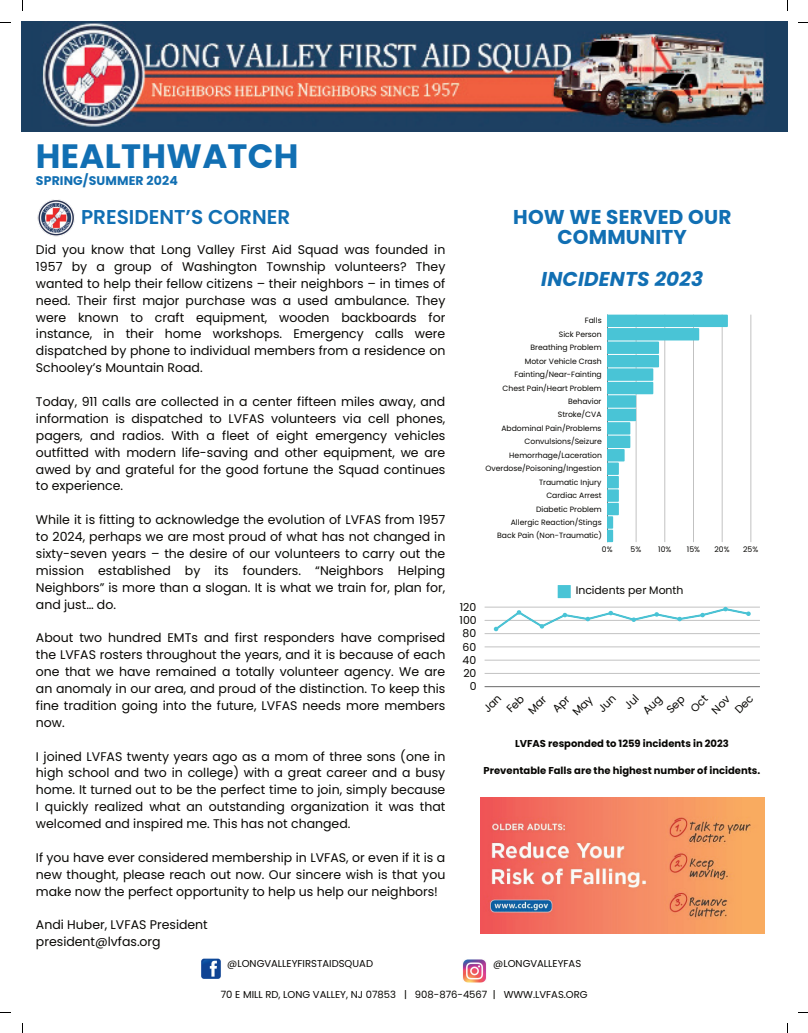
<style>
.page{position:relative;width:808px;height:1033px;background:#fff}
.page>*{position:absolute;margin:0;border:0;box-sizing:border-box;transform-origin:0 0}
.t1{font:700 33.75px "Poppins";letter-spacing:.01em;color:#116fb3}
.t2{font:700 20px/20.6px "Poppins";letter-spacing:.01em;color:#116fb3;text-align:center}
.t3{font:600 20px "Poppins";color:#116fb3}
.t4{font:italic 700 20px "Poppins";letter-spacing:.01em;color:#116fb3}
.t5{font:12.5px/16.9px "Poppins";color:#080704;text-align:justify}
.t6{font:700 12.5px "Poppins";letter-spacing:.01em;color:#116fb3}
.t7{font:10.88px "Poppins";color:#080704}
.t8{font:10px "Poppins";color:#080704}
.t9{font:700 10px "Poppins";color:#080704}
.t10{font:7.62px/13.4px "Poppins";color:#080704;text-align:right}
</style>
<div class="page">
<img style="left:22px;top:22px;width:765px;height:109px">
<img style="left:463px;top:959px;width:23px;height:23px">
<img style="left:201px;top:958px;width:20px;height:21px">
<img style="left:37px;top:199px;width:38px;height:38px">
<hr style="left:750px;top:314px;width:1px;height:228px;background:#000">
<svg style="left:607px;top:314px;width:120px;height:228px"></svg>
<svg style="left:557px;top:585px;width:13px;height:13px"></svg>
<hr style="left:484px;top:686px;width:276px;height:1px;background:#000">
<hr style="left:484px;top:673px;width:276px;height:1px;background:#000">
<hr style="left:484px;top:660px;width:276px;height:1px;background:#000">
<hr style="left:484px;top:646px;width:276px;height:1px;background:#000">
<hr style="left:484px;top:633px;width:276px;height:1px;background:#000">
<hr style="left:484px;top:620px;width:276px;height:1px;background:#000">
<hr style="left:484px;top:607px;width:276px;height:1px;background:#000">
<svg style="left:493px;top:606px;width:257px;height:26px"></svg>
<img style="left:480px;top:797px;width:284px;height:136px">
<h1 class="t1" style="left:36px;top:137px;width:264px">HEALTHWATCH</h1>
<p class="t6" style="left:36px;top:174px;width:143px">SPRING/SUMMER 2024</p>
<h2 class="t3" style="left:81px;top:205px;width:211px">PRESIDENT’S CORNER</h2>
<p class="t5" style="left:36px;top:241px;width:411px">Did you know that Long Valley First Aid Squad was founded in 1957 by a group of Washington Township volunteers? They wanted to help their fellow citizens – their neighbors – in times of need. Their first major purchase was a used ambulance. They were known to craft equipment, wooden backboards for instance, in their home workshops. Emergency calls were dispatched by phone to individual members from a residence on Schooley’s Mountain Road.</p>
<p class="t5" style="left:36px;top:393px;width:411px">Today, 911 calls are collected in a center fifteen miles away, and information is dispatched to LVFAS volunteers via cell phones, pagers, and radios. With a fleet of eight emergency vehicles outfitted with modern life-saving and other equipment, we are awed by and grateful for the good fortune the Squad continues to experience.</p>
<p class="t5" style="left:36px;top:511px;width:411px">While it is fitting to acknowledge the evolution of LVFAS from 1957 to 2024, perhaps we are most proud of what has not changed in sixty-seven years – the desire of our volunteers to carry out the mission established by its founders. “Neighbors Helping Neighbors” is more than a slogan. It is what we train for, plan for, and just… do.</p>
<p class="t5" style="left:36px;top:629px;width:411px">About two hundred EMTs and first responders have comprised the LVFAS rosters throughout the years, and it is because of each one that we have remained a totally volunteer agency. We are an anomaly in our area, and proud of the distinction. To keep this fine tradition going into the future, LVFAS needs more members now.</p>
<p class="t5" style="left:36px;top:747px;width:411px">I joined LVFAS twenty years ago as a mom of three sons (one in high school and two in college) with a great career and a busy home. It turned out to be the perfect time to join, simply because I quickly realized what an outstanding organization it was that welcomed and inspired me. This has not changed.</p>
<p class="t5" style="left:36px;top:849px;width:411px">If you have ever considered membership in LVFAS, or even if it is a new thought, please reach out now. Our sincere wish is that you make now the perfect opportunity to help us help our neighbors!</p>
<p class="t5" style="left:36px;top:916px;width:173px">Andi Huber, LVFAS President president@lvfas.org</p>
<h2 class="t2" style="left:513px;top:206px;width:220px">HOW WE SERVED OUR<br>COMMUNITY</h2>
<h2 class="t4" style="left:541px;top:267px;width:163px">INCIDENTS 2023</h2>
<p class="t10" style="left:485px;top:314px;width:118px">Falls<br>Sick Person<br>Breathing Problem<br>Motor Vehicle Crash<br>Fainting/Near-Fainting<br>Chest Pain/Heart Problem<br>Behavior<br>Stroke/CVA<br>Abdominal Pain/Problems<br>Convulsions/Seizure<br>Hemorrhage/Laceration<br>Overdose/Poisoning/Ingestion<br>Traumatic Injury<br>Cardiac Arrest<br>Diabetic Problem<br>Allergic Reaction/Stings<br>Back Pain (Non-Traumatic)</p>
<p class="t10" style="left:602px;top:542px;width:12px">0%</p>
<p class="t10" style="left:630px;top:542px;width:12px">5%</p>
<p class="t10" style="left:658px;top:542px;width:15px">10%</p>
<p class="t10" style="left:687px;top:542px;width:15px">15%</p>
<p class="t10" style="left:714px;top:542px;width:17px">20%</p>
<p class="t10" style="left:743px;top:542px;width:17px">25%</p>
<p class="t7" style="left:460px;top:601px;width:18px">120</p>
<p class="t7" style="left:459px;top:614px;width:19px">100</p>
<p class="t7" style="left:462px;top:627px;width:15px">80</p>
<p class="t7" style="left:462px;top:640px;width:15px">60</p>
<p class="t7" style="left:462px;top:654px;width:15px">40</p>
<p class="t7" style="left:463px;top:667px;width:15px">20</p>
<p class="t7" style="left:469px;top:680px;width:8px">0</p>
<p class="t7" style="left:575px;top:584px;width:109px">Incidents per Month</p>
<p class="t9" style="left:515px;top:737px;width:215px">LVFAS responded to 1259 incidents in 2023</p>
<p class="t9" style="left:483px;top:764px;width:278px">Preventable Falls are the highest number of incidents.</p>
<p class="t8" style="left:227px;top:958px;width:147px">@LONGVALLEYFIRSTAIDSQUAD</p>
<p class="t8" style="left:493px;top:958px;width:89px">@LONGVALLEYFAS</p>
<p class="t8" style="left:221px;top:989px;width:368px">70 E MILL RD, LONG VALLEY, NJ 07853 | 908-876-4567 | WWW.LVFAS.ORG</p>
</div>
